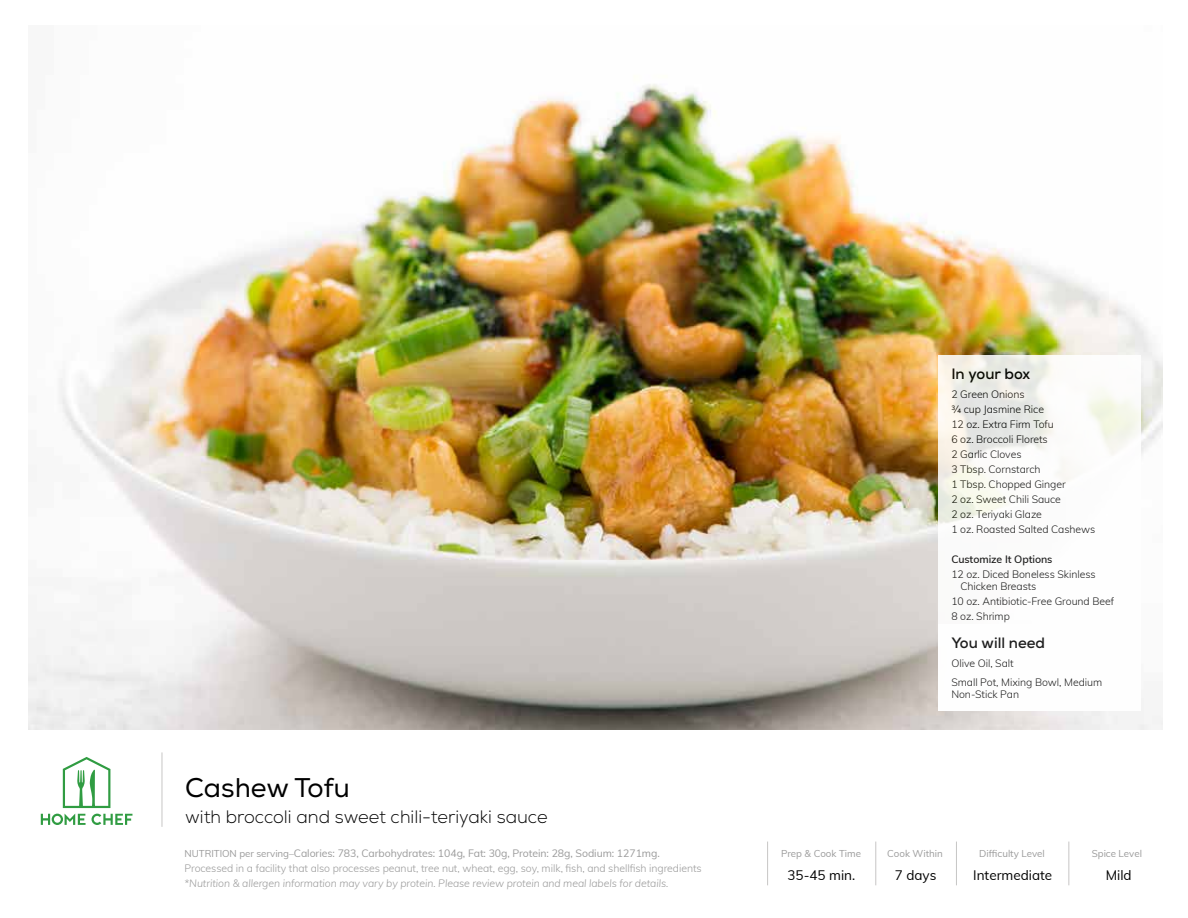
<style>
.page{position:relative;width:1188px;height:918px;background:#fff}
.page>*{position:absolute;margin:0;border:0;box-sizing:border-box;transform-origin:0 0}
.t1{font:27px "Nexa";letter-spacing:-.005em;color:#000}
.t2{font:300 18px "Nexa";color:#000}
.t3{font:700 15px "Nexa";color:#000}
.t4{font:13.5px "Muli";color:#000}
.t5{font:300 10.5px/15px "Muli";letter-spacing:-.005em;color:#000}
.t6{font:300 10.5px/15px "Muli";letter-spacing:-.005em;color:#9a9a9a}
.t7{font:italic 300 10.5px "Muli";letter-spacing:-.005em;color:#9a9a9a}
.t8{font:600 10.5px "Muli";letter-spacing:-.005em;color:#000}
.t9{font:9.75px "Muli";color:#9a9a9a}
.s1{font-weight:400;font-size:9.75px}
.s2{font-weight:400}
</style>
<div class="page">
<img style="left:29px;top:84px;width:1133px;height:646px">
<hr style="left:875px;top:842px;width:1px;height:43px;background:#c7c6c5">
<hr style="left:956px;top:842px;width:1px;height:43px;background:#c7c6c5">
<hr style="left:1068px;top:842px;width:1px;height:43px;background:#c7c6c5">
<hr style="left:767px;top:842px;width:1px;height:43px;background:#c7c6c5">
<hr style="left:162px;top:752px;width:1px;height:75px;background:#c7c6c5">
<svg style="left:938px;top:355px;width:203px;height:269px"></svg>
<div style="left:938px;top:624px;width:203px;height:87px;background:#fff"></div>
<svg style="left:41px;top:757px;width:91px;height:68px"></svg>
<h1 class="t1" style="left:185px;top:772px;width:166px">Cashew Tofu</h1>
<h2 class="t2" style="left:185px;top:806px;width:364px">with broccoli and sweet chili-teriyaki sauce</h2>
<p class="t6" style="left:185px;top:845px;width:519px"><span class="s1">NUTRITION per serving–</span><span class="s2">Calories: 783, Carbohydrates: 104g, Fat: 30g, Protein: 28g, Sodium: 1271mg.<br></span>Processed in a facility that also processes peanut, tree nut, wheat, egg, soy, milk, fish, and shellfish ingredients</p>
<p class="t7" style="left:185px;top:876px;width:485px">*Nutrition &amp; allergen information may vary by protein. Please review protein and meal labels for details.</p>
<h3 class="t3" style="left:951px;top:365px;width:80px">In your box</h3>
<p class="t5" style="left:951px;top:386px;width:145px">2 Green Onions<br>¾ cup Jasmine Rice<br>12 oz. Extra Firm Tofu<br>6 oz. Broccoli Florets<br>2 Garlic Cloves<br>3 Tbsp. Cornstarch<br>1 Tbsp. Chopped Ginger<br>2 oz. Sweet Chili Sauce<br>2 oz. Teriyaki Glaze<br>1 oz. Roasted Salted Cashews</p>
<p class="t8" style="left:951px;top:552px;width:103px">Customize It Options</p>
<p class="t5" style="left:960px;top:568px;width:137px;line-height:12px;text-indent:-9px">12 oz. Diced Boneless Skinless<br>Chicken Breasts</p>
<p class="t5" style="left:951px;top:593px;width:164px">10 oz. Antibiotic-Free Ground Beef<br>8 oz. Shrimp</p>
<h3 class="t3" style="left:951px;top:633px;width:95px">You will need</h3>
<p class="t5" style="left:951px;top:653px;width:152px;line-height:18.8px">Olive Oil, Salt<br>Small Pot, Mixing Bowl, Medium</p>
<p class="t5" style="left:951px;top:686px;width:69px">Non-Stick Pan</p>
<p class="t9" style="left:781px;top:847px;width:82px">Prep &amp; Cook Time</p>
<p class="t9" style="left:887px;top:847px;width:57px">Cook Within</p>
<p class="t9" style="left:979px;top:847px;width:67px">Difficulty Level</p>
<p class="t9" style="left:1092px;top:847px;width:52px">Spice Level</p>
<p class="t4" style="left:787px;top:865px;width:69px">35-45 min.</p>
<p class="t4" style="left:895px;top:865px;width:43px">7 days</p>
<p class="t4" style="left:973px;top:865px;width:81px">Intermediate</p>
<p class="t4" style="left:1106px;top:865px;width:27px">Mild</p>
</div>
